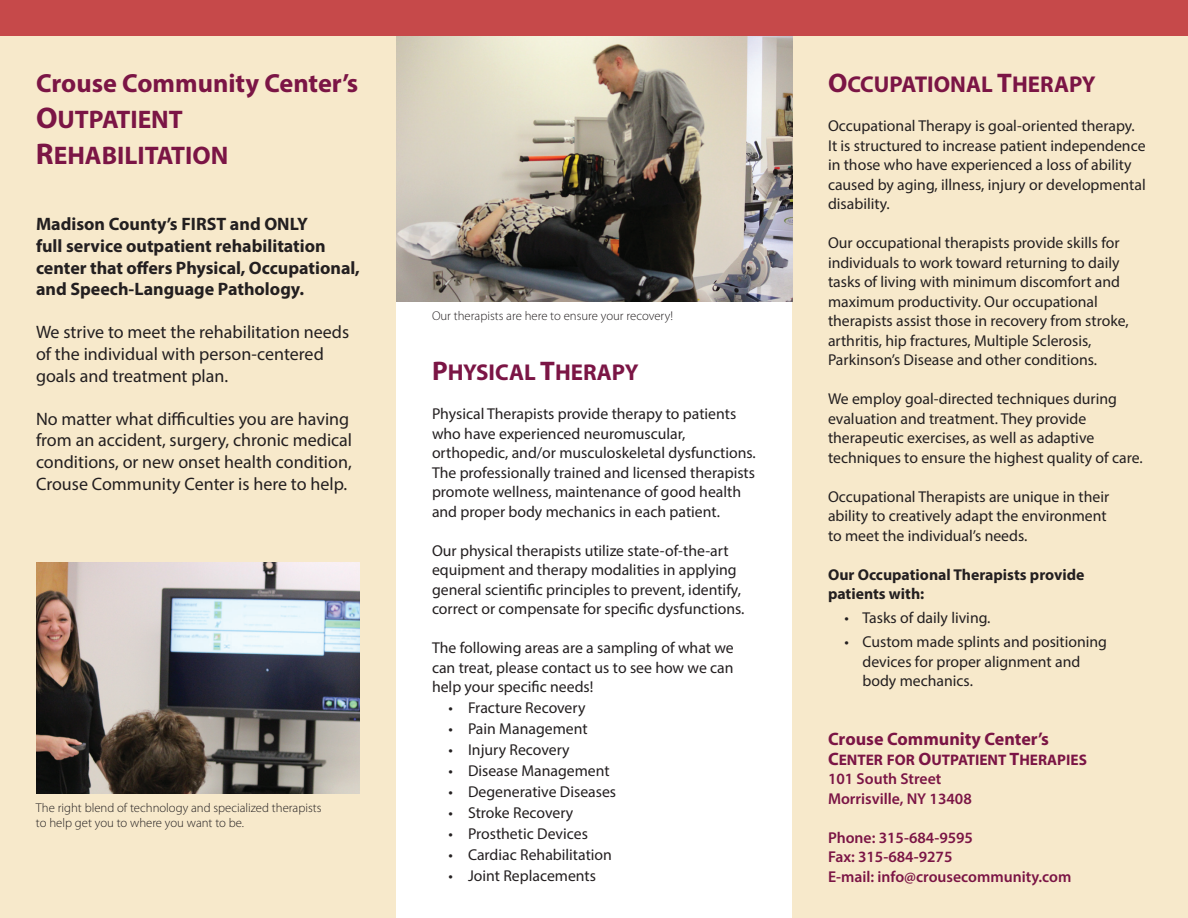
<style>
.page{position:relative;width:1188px;height:918px;background:#fff}
.page>*{position:absolute;margin:0;border:0;box-sizing:border-box;transform-origin:0 0}
.t1{font:700 26.25px "Myriad Pro";color:#7b1545}
.t2{font:25.5px/36px "Myriad Bold SC850";color:#7b1545}
.t3{font:22.95px "Myriad Pro Bold SC850";color:#7b1545}
.t4{font:18px/21.6px "Myriad Pro";color:#231f20}
.t5{font:700 18px/21.6px "Myriad Pro";color:#231f20}
.t6{font:700 18px "Myriad";color:#7b1545}
.t7{font:15.75px/19.5px "Myriad Pro";color:#231f20}
.t8{font:600 15.75px/19.5px "Myriad Pro";color:#7b1545}
.t9{font:700 15.75px/19.5px "Myriad Pro";color:#231f20}
.t10{font:15.3px "Myriad Bold SC850";color:#7b1545}
.t11{font:300 12.75px/15px "Myriad Pro";color:#231f20}
.s1{font-size:30px}
.s2{font-size:27px}
.s3{font-size:18px}
</style>
<div class="page">
<div style="left:0;top:0;width:396px;height:918px;background:#f7e9cb"></div>
<div style="left:792px;top:0;width:396px;height:918px;background:#f7e9cb"></div>
<img style="left:396px;top:36px;width:396px;height:265px">
<div style="left:0;top:0;width:1188px;height:36px;background:#c6494a"></div>
<img style="left:36px;top:563px;width:324px;height:231px">
<h1 class="t1" style="left:36px;top:66px;width:324px">Crouse Community Center’s</h1>
<h2 class="t2" style="left:36px;top:102px;width:194px"><span class="s1">O</span>UTPATIENT<br><span class="s1">R</span>EHABILITATION</h2>
<p class="t5" style="left:36px;top:213px;width:325px">Madison County’s FIRST and ONLY<br>full service outpatient rehabilitation center that offers Physical, Occupational, and Speech-Language Pathology.</p>
<p class="t4" style="left:36px;top:321px;width:315px">We strive to meet the rehabilitation needs of the individual with person-centered goals and treatment plan.</p>
<p class="t4" style="left:36px;top:408px;width:318px">No matter what difficulties you are having from an accident, surgery, chronic medical conditions, or new onset health condition, Crouse Community Center is here to help.</p>
<p class="t11" style="left:36px;top:800px;width:287px">The right blend of technology and specialized therapists to help get you to where you want to be.</p>
<p class="t11" style="left:432px;top:308px;width:242px">Our therapists are here to ensure your recovery!</p>
<h3 class="t3" style="left:432px;top:358px;width:208px"><span class="s2">P</span>HYSICAL <span class="s2">T</span>HERAPY</h3>
<p class="t7" style="left:432px;top:404px;width:325px">Physical Therapists provide therapy to patients who have experienced neuromuscular, orthopedic, and/or musculoskeletal dysfunctions.<br>The professionally trained and licensed therapists promote wellness, maintenance of good health and proper body mechanics in each patient.</p>
<p class="t7" style="left:432px;top:540px;width:314px">Our physical therapists utilize state-of-the-art equipment and therapy modalities in applying general scientific principles to prevent, identify, correct or compensate for specific dysfunctions.</p>
<p class="t7" style="left:432px;top:638px;width:303px;text-align:justify">The following areas are a sampling of what we can treat, please contact us to see how we can help your specific needs!</p>
<p class="t7" style="left:449px;top:698px;width:138px">• Fracture Recovery</p>
<p class="t7" style="left:449px;top:719px;width:141px">• Pain Management</p>
<p class="t7" style="left:449px;top:740px;width:123px">• Injury Recovery</p>
<p class="t7" style="left:449px;top:761px;width:163px">• Disease Management</p>
<p class="t7" style="left:449px;top:782px;width:169px">• Degenerative Diseases</p>
<p class="t7" style="left:449px;top:803px;width:126px">• Stroke Recovery</p>
<p class="t7" style="left:449px;top:824px;width:141px">• Prosthetic Devices</p>
<p class="t7" style="left:449px;top:845px;width:165px">• Cardiac Rehabilitation</p>
<p class="t7" style="left:449px;top:866px;width:149px">• Joint Replacements</p>
<h3 class="t3" style="left:828px;top:70px;width:269px"><span class="s2">O</span>CCUPATIONAL <span class="s2">T</span>HERAPY</h3>
<p class="t7" style="left:828px;top:116px;width:319px">Occupational Therapy is goal-oriented therapy.<br>It is structured to increase patient independence in those who have experienced a loss of ability caused by aging, illness, injury or developmental disability.</p>
<p class="t7" style="left:828px;top:233px;width:302px">Our occupational therapists provide skills for individuals to work toward returning to daily tasks of living with minimum discomfort and maximum productivity. Our occupational therapists assist those in recovery from stroke, arthritis, hip fractures, Multiple Sclerosis, Parkinson’s Disease and other conditions.</p>
<p class="t7" style="left:828px;top:389px;width:316px">We employ goal-directed techniques during evaluation and treatment. They provide therapeutic exercises, as well as adaptive techniques to ensure the highest quality of care.</p>
<p class="t7" style="left:828px;top:486px;width:283px">Occupational Therapists are unique in their ability to creatively adapt the environment to meet the individual’s needs.</p>
<p class="t9" style="left:828px;top:564px;width:258px">Our Occupational Therapists provide patients with:</p>
<p class="t7" style="left:845px;top:608px;width:148px">• Tasks of daily living.</p>
<p class="t7" style="left:863px;top:632px;width:246px;text-indent:-18px">• Custom made splints and positioning devices for proper alignment and body mechanics.</p>
<p class="t6" style="left:828px;top:730px;width:222px">Crouse Community Center’s</p>
<p class="t10" style="left:828px;top:752px;width:261px"><span class="s3">C</span>ENTER FOR <span class="s3">O</span>UTPATIENT <span class="s3">T</span>HERAPIES</p>
<p class="t8" style="left:828px;top:769px;width:145px">101 South Street<br>Morrisville, NY 13408</p>
<p class="t8" style="left:828px;top:827px;width:245px">Phone: 315-684-9595<br>Fax: 315-684-9275<br>E-mail: info@crousecommunity.com</p>
</div>
